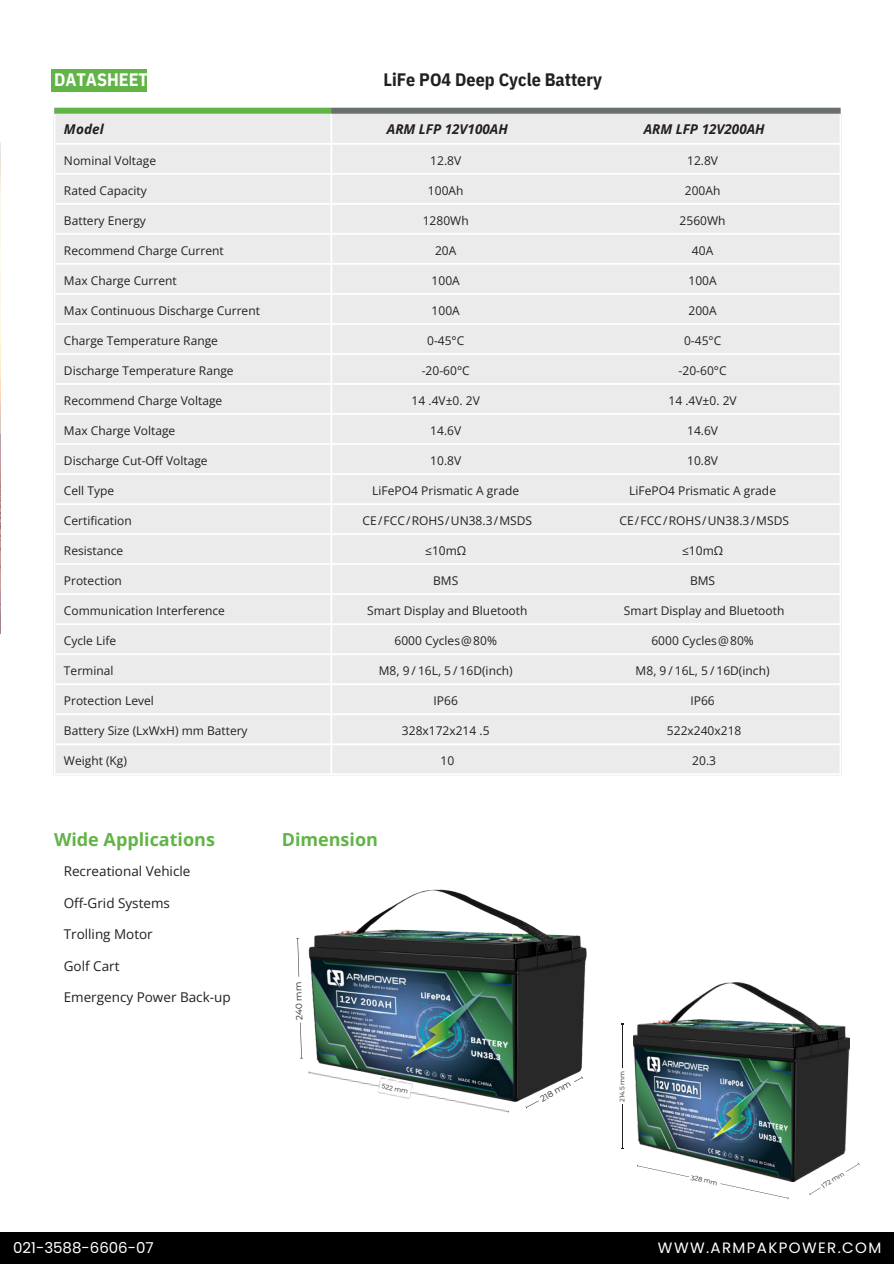
<style>
.page{position:relative;width:894px;height:1264px;background:#fff}
.page>*{position:absolute;margin:0;border:0;box-sizing:border-box;transform-origin:0 0}
.t1{font:700 18px "Open Sans";color:#61b446}
.t2{font:700 18px "IBM Plex Sans Cond";color:#231f20}
.t3{font:700 18px "IBM Plex Sans Cond";color:#fff}
.t4{font:15px "Poppins";letter-spacing:.09em;color:#fff}
.t5{font:15px "Poppins";color:#fff}
.t6{font:13.5px "Open Sans";color:#231f20}
.t7{font:italic 700 13.5px "Open Sans";color:#231f20}
.t8{font:12px "Open Sans";color:#231f20}
.t9{font:8.85px "Montserrat";color:#231f20}
.t10{font:8.55px "Montserrat";color:#231f20}
.t11{font:6.45px "Montserrat";color:#231f20}
</style>
<div class="page">
<img style="left:633px;top:982px;width:215px;height:199px">
<img style="left:0;top:143px;width:1px;height:490px">
<img style="left:53px;top:107px;width:789px;height:669px">
<div style="left:51px;top:69px;width:95px;height:22px;background:#61b446"></div>
<hr style="left:622px;top:1023px;width:1px;height:125px;background:#231f20">
<div style="left:616px;top:1068px;width:11px;height:35px;background:#fff"></div>
<svg style="left:636px;top:1164px;width:152px;height:35px"></svg>
<svg style="left:809px;top:1162px;width:50px;height:33px"></svg>
<img style="left:300px;top:889px;width:287px;height:224px">
<svg style="left:296px;top:938px;width:11px;height:120px"></svg>
<div style="left:0;top:1232px;width:893px;height:31px;background:#000"></div>
<h4 class="t3" style="left:54px;top:67px;width:95px">DATASHEET</h4>
<p class="t7" style="left:64px;top:119px;width:41px">Model</p>
<p class="t8" style="left:64px;top:152px;width:94px">Nominal Voltage</p>
<p class="t8" style="left:64px;top:182px;width:84px">Rated Capacity</p>
<p class="t8" style="left:64px;top:212px;width:83px">Battery Energy</p>
<p class="t8" style="left:64px;top:242px;width:161px">Recommend Charge Current</p>
<p class="t8" style="left:64px;top:272px;width:114px">Max Charge Current</p>
<p class="t8" style="left:64px;top:302px;width:197px">Max Continuous Discharge Current</p>
<p class="t8" style="left:64px;top:332px;width:155px">Charge Temperature Range</p>
<p class="t8" style="left:64px;top:362px;width:171px">Discharge Temperature Range</p>
<p class="t8" style="left:64px;top:392px;width:160px">Recommend Charge Voltage</p>
<p class="t8" style="left:64px;top:422px;width:113px">Max Charge Voltage</p>
<p class="t8" style="left:64px;top:452px;width:145px">Discharge Cut-Off Voltage</p>
<p class="t8" style="left:64px;top:482px;width:52px">Cell Type</p>
<p class="t8" style="left:64px;top:512px;width:69px">Certification</p>
<p class="t8" style="left:64px;top:542px;width:61px">Resistance</p>
<p class="t8" style="left:64px;top:572px;width:59px">Protection</p>
<p class="t8" style="left:64px;top:602px;width:162px">Communication Interference</p>
<p class="t8" style="left:64px;top:632px;width:54px">Cycle Life</p>
<p class="t8" style="left:64px;top:662px;width:51px">Terminal</p>
<p class="t8" style="left:64px;top:692px;width:91px">Protection Level</p>
<p class="t8" style="left:64px;top:722px;width:185px">Battery Size (LxWxH) mm Battery</p>
<p class="t8" style="left:64px;top:752px;width:64px">Weight (Kg)</p>
<p class="t2" style="left:383px;top:67px;width:220px">LiFe PO4 Deep Cycle Battery</p>
<h1 class="t7" style="left:387px;top:119px;width:122px">ARM LFP 12V100AH</h1>
<h1 class="t8" style="left:430px;top:152px;width:32px">12.8V</h1>
<h1 class="t8" style="left:428px;top:182px;width:37px">100Ah</h1>
<h1 class="t8" style="left:422px;top:212px;width:47px">1280Wh</h1>
<h1 class="t8" style="left:435px;top:242px;width:23px">20A</h1>
<h1 class="t8" style="left:431px;top:272px;width:30px">100A</h1>
<h1 class="t8" style="left:431px;top:302px;width:30px">100A</h1>
<h1 class="t8" style="left:427px;top:332px;width:39px">0-45°C</h1>
<h1 class="t8" style="left:421px;top:362px;width:49px">-20-60°C</h1>
<h1 class="t8" style="left:411px;top:392px;width:70px">14 .4V±0. 2V</h1>
<h1 class="t8" style="left:430px;top:422px;width:32px">14.6V</h1>
<h1 class="t8" style="left:430px;top:452px;width:32px">10.8V</h1>
<h1 class="t8" style="left:372px;top:482px;width:148px">LiFePO4 Prismatic A grade</h1>
<h1 class="t8" style="left:362px;top:512px;width:171px">CE/FCC/ROHS/UN38.3/MSDS</h1>
<h1 class="t8" style="left:425px;top:542px;width:43px">≤10mΩ</h1>
<h1 class="t8" style="left:433px;top:572px;width:27px">BMS</h1>
<h1 class="t8" style="left:367px;top:602px;width:162px">Smart Display and Bluetooth</h1>
<h1 class="t8" style="left:394px;top:632px;width:104px">6000 Cycles@80%</h1>
<h1 class="t8" style="left:378px;top:662px;width:135px">M8, 9 / 16L, 5 / 16D(inch)</h1>
<h1 class="t8" style="left:433px;top:692px;width:26px">IP66</h1>
<h1 class="t8" style="left:402px;top:722px;width:89px">328x172x214 .5</h1>
<h2 class="t8" style="left:440px;top:752px;width:15px">10</h2>
<p class="t7" style="left:643px;top:119px;width:122px">ARM LFP 12V200AH</p>
<p class="t8" style="left:687px;top:152px;width:32px">12.8V</p>
<p class="t8" style="left:684px;top:182px;width:37px">200Ah</p>
<p class="t8" style="left:679px;top:212px;width:47px">2560Wh</p>
<p class="t8" style="left:691px;top:242px;width:23px">40A</p>
<p class="t8" style="left:688px;top:272px;width:30px">100A</p>
<p class="t8" style="left:688px;top:302px;width:30px">200A</p>
<p class="t8" style="left:683px;top:332px;width:39px">0-45°C</p>
<p class="t8" style="left:678px;top:362px;width:49px">-20-60°C</p>
<p class="t8" style="left:668px;top:392px;width:70px">14 .4V±0. 2V</p>
<p class="t8" style="left:687px;top:422px;width:32px">14.6V</p>
<p class="t8" style="left:687px;top:452px;width:32px">10.8V</p>
<p class="t8" style="left:629px;top:482px;width:148px">LiFePO4 Prismatic A grade</p>
<p class="t8" style="left:619px;top:512px;width:171px">CE/FCC/ROHS/UN38.3/MSDS</p>
<p class="t8" style="left:682px;top:542px;width:43px">≤10mΩ</p>
<p class="t8" style="left:689px;top:572px;width:27px">BMS</p>
<p class="t8" style="left:623px;top:602px;width:162px">Smart Display and Bluetooth</p>
<p class="t8" style="left:651px;top:632px;width:104px">6000 Cycles@80%</p>
<p class="t8" style="left:635px;top:662px;width:135px">M8, 9 / 16L, 5 / 16D(inch)</p>
<p class="t8" style="left:690px;top:692px;width:26px">IP66</p>
<p class="t8" style="left:666px;top:722px;width:76px">522x240x218</p>
<h5 class="t8" style="left:692px;top:752px;width:25px">20.3</h5>
<p class="t1" style="left:54px;top:827px;width:162px">Wide Applications</p>
<h4 class="t1" style="left:281px;top:827px;width:98px">Dimension</h4>
<h4 class="t6" style="left:64px;top:861px;width:128px">Recreational Vehicle</h4>
<p class="t6" style="left:64px;top:893px;width:108px">Off-Grid Systems</p>
<h4 class="t6" style="left:64px;top:924px;width:91px">Trolling Motor</h4>
<p class="t6" style="left:64px;top:956px;width:57px">Golf Cart</p>
<h4 class="t6" style="left:64px;top:987px;width:168px">Emergency Power Back-up</h4>
<p class="t9" style="left:294px;top:1020px;width:39px;rotate:-92deg">240 mm</p>
<p class="t11" style="left:382px;top:1081px;width:28px;rotate:11deg">522 mm</p>
<h6 class="t10" style="left:538px;top:1094px;width:35px;rotate:-30deg">218 mm</h6>
<h5 class="t11" style="left:618px;top:1102px;width:33px;rotate:-90deg">214.5 mm</h5>
<h5 class="t11" style="left:691px;top:1173px;width:29px;rotate:12deg">328 mm</h5>
<h2 class="t11" style="left:820px;top:1183px;width:27px;rotate:-32deg">172 mm</h2>
<p class="t5" style="left:13px;top:1237px;width:142px">021-3588-6606-07</p>
<p class="t4" style="left:657px;top:1237px;width:225px">WWW.ARMPAKPOWER.COM</p>
</div>
